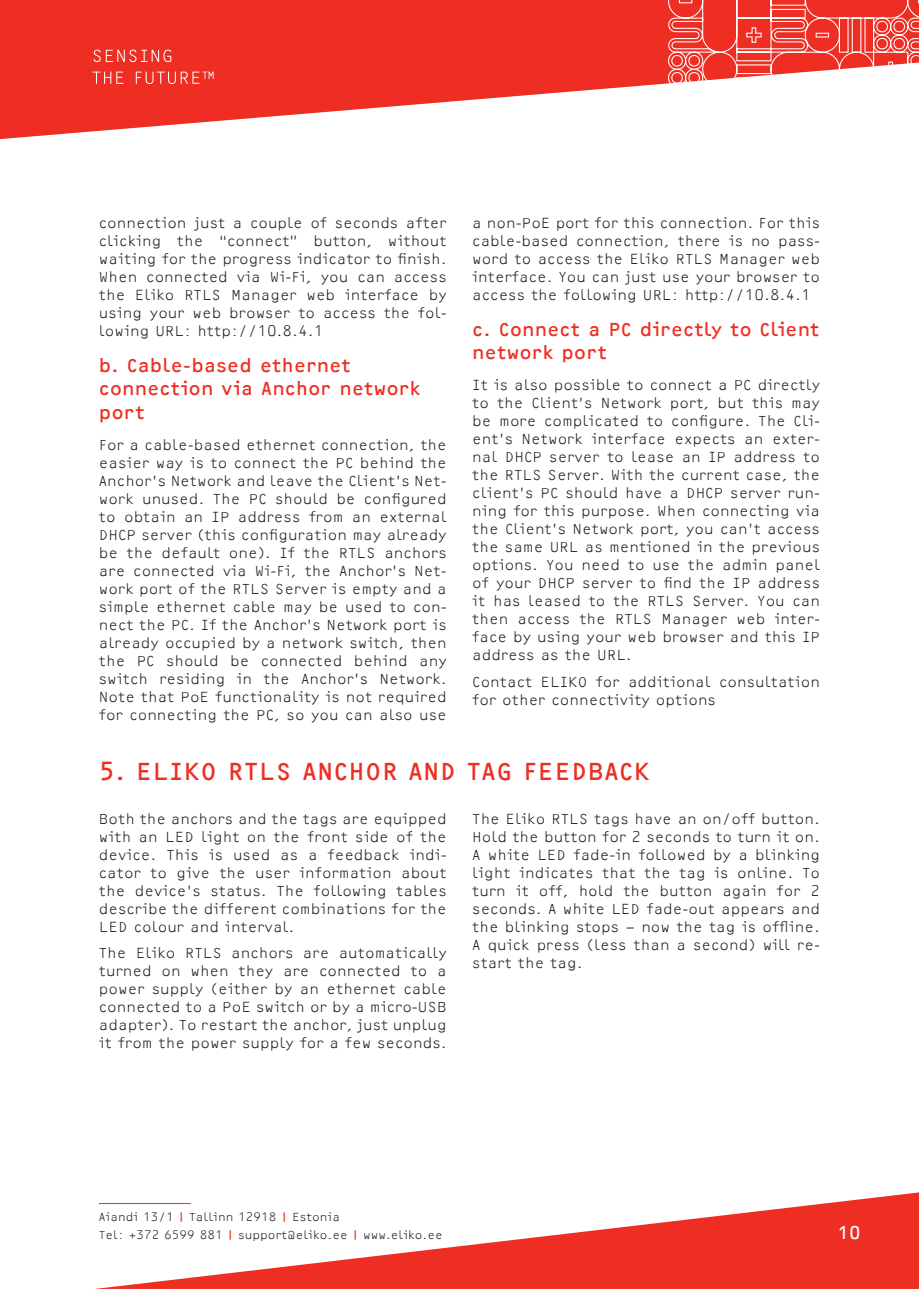
<style>
.page{position:relative;width:919px;height:1289px;background:#fff}
.page>*{position:absolute;margin:0;border:0;box-sizing:border-box;transform-origin:0 0}
.t1{font:25.5px "OCRF";letter-spacing:.015em;color:#ee2e22}
.t2{font:19.5px/23.4px "OCRF";color:#ee2e22}
.t3{font:18px "OCRF";color:#fff}
.t4{font:300 15px/18px "OCRF";color:#231f20;text-align:justify}
.t5{font:300 12px/18px "OCRF";color:#231f20}
.s1{font-weight:400;color:#ee2e22}
</style>
<div class="page">
<svg style="left:0;top:0;width:667px;height:139px;fill:#ee2e22"></svg>
<svg style="left:98px;top:1192px;width:820px;height:96px"></svg>
<svg style="left:667px;top:0;width:251px;height:84px"></svg>
<svg style="left:94px;top:50px;width:77px;height:12px"></svg>
<svg style="left:92px;top:72px;width:31px;height:12px"></svg>
<svg style="left:136px;top:72px;width:77px;height:12px"></svg>
<hr style="left:99px;top:1203px;width:92px;height:1px;background:#ee2e22">
<p class="t4" style="left:99px;top:213px;width:349px">connection just a couple of seconds after clicking the “connect” button, without waiting for the progress indicator to finish.<br>When connected via Wi-Fi, you can access the Eliko RTLS Manager web interface by using your web browser to access the fol&shy;lowing URL: http://10.8.4.1</p>
<h2 class="t2" style="left:99px;top:353px;width:323px">b. Cable-based ethernet connection via Anchor network port</h2>
<p class="t4" style="left:99px;top:435px;width:349px">For a cable-based ethernet connection, the easier way is to connect the PC behind the Anchor’s Network and leave the Client’s Net&shy;work unused. The PC should be configured to obtain an IP address from an external DHCP server (this configuration may already be the default one). If the RTLS anchors are connected via Wi-Fi, the Anchor’s Net&shy;work port of the RTLS Server is empty and a simple ethernet cable may be used to con&shy;nect the PC. If the Anchor’s Network port is already occupied by a network switch, then the PC should be connected behind any switch residing in the Anchor’s Network.<br>Note that PoE functionality is not required for connecting the PC, so you can also use</p>
<p class="t4" style="left:472px;top:213px;width:349px">a non-PoE port for this connection. For this cable-based connection, there is no pass&shy;word to access the Eliko RTLS Manager web interface. You can just use your browser to access the following URL: http://10.8.4.1</p>
<h2 class="t2" style="left:472px;top:317px;width:349px">c. Connect a PC directly to Client network port</h2>
<p class="t4" style="left:472px;top:375px;width:349px">It is also possible to connect a PC directly to the Client’s Network port, but this may be more complicated to configure. The Cli&shy;ent’s Network interface expects an exter&shy;nal DHCP server to lease an IP address to the RTLS Server. With the current case, the client’s PC should have a DHCP server run&shy;ning for this purpose. When connecting via the Client’s Network port, you can’t access the same URL as mentioned in the previous options. You need to use the admin panel of your DHCP server to find the IP address it has leased to the RTLS Server. You can then access the RTLS Manager web inter&shy;face by using your web browser and this IP address as the URL.</p>
<p class="t4" style="left:472px;top:672px;width:349px">Contact ELIKO for additional consultation for other connectivity options</p>
<h1 class="t1" style="left:99px;top:755px;width:552px">5. ELIKO RTLS ANCHOR AND TAG FEEDBACK</h1>
<p class="t4" style="left:99px;top:809px;width:349px">Both the anchors and the tags are equipped with an LED light on the front side of the device. This is used as a feedback indi&shy;cator to give the user information about the device’s status. The following tables describe the different combinations for the LED colour and interval.</p>
<p class="t4" style="left:99px;top:943px;width:349px">The Eliko RTLS anchors are automatically turned on when they are connected to a power supply (either by an ethernet cable connected to a PoE switch or by a micro-USB adapter). To restart the anchor, just unplug it from the power supply for a few seconds.</p>
<p class="t4" style="left:472px;top:809px;width:349px">The Eliko RTLS tags have an on/off button.<br>Hold the button for 2 seconds to turn it on.<br>A white LED fade-in followed by a blinking light indicates that the tag is online. To turn it off, hold the button again for 2 seconds. A white LED fade-out appears and the blinking stops – now the tag is offline.<br>A quick press (less than a second) will re&shy;start the tag.</p>
<p class="t5" style="left:99px;top:1207px;width:345px">Aiandi 13/1 <span class="s1">|</span> Tallinn 12918 <span class="s1">|</span> Estonia<br>Tel: +372 6599 881 <span class="s1">|</span> support@eliko.ee <span class="s1">|</span> www.eliko.ee</p>
<p class="t3" style="left:837px;top:1221px;width:25px">10</p>
</div>
